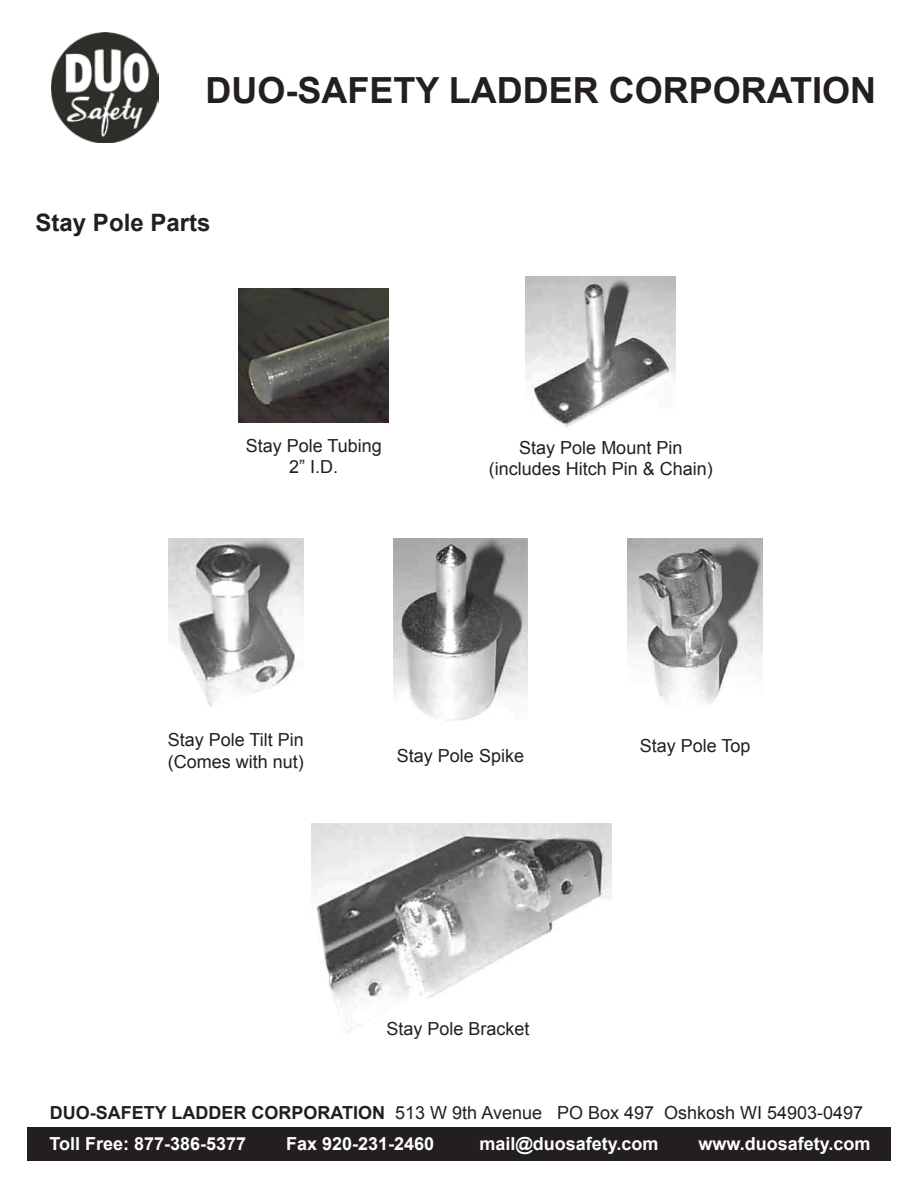
<style>
.page{position:relative;width:918px;height:1188px;background:#fff}
.page>*{position:absolute;margin:0;border:0;box-sizing:border-box;transform-origin:0 0}
.t1{font:700 36px "Arial";color:#231f20}
.t2{font:700 24px "Arial";color:#231f20}
.t3{font:18px/21.6px "Arial";color:#231f20}
.t4{font:700 18px "Arial";color:#fff}
.s1{font-weight:700}
.s2{font-weight:700;color:#fff}
</style>
<div class="page">
<div style="left:27px;top:1127px;width:864px;height:34px;background:#231f20"></div>
<img style="left:51px;top:33px;width:108px;height:109px">
<img style="left:239px;top:289px;width:150px;height:133px">
<img style="left:526px;top:277px;width:150px;height:151px">
<img style="left:168px;top:539px;width:135px;height:168px">
<img style="left:394px;top:539px;width:133px;height:182px">
<img style="left:628px;top:538px;width:135px;height:165px">
<img style="left:311px;top:824px;width:300px;height:209px">
<h1 class="t1" style="left:206px;top:66px;width:672px">DUO-SAFETY LADDER CORPORATION</h1>
<h2 class="t2" style="left:36px;top:206px;width:176px">Stay Pole Parts</h2>
<p class="t3" style="left:246px;top:435px;width:138px;text-align:center">Stay Pole Tubing<br>2” I.D.</p>
<p class="t3" style="left:489px;top:437px;width:226px;text-align:center">Stay Pole Mount Pin (includes Hitch Pin &amp; Chain)</p>
<p class="t3" style="left:168px;top:729px;width:138px">Stay Pole Tilt Pin (Comes with nut)</p>
<p class="t3" style="left:397px;top:746px;width:129px">Stay Pole Spike</p>
<p class="t3" style="left:387px;top:1018px;width:145px">Stay Pole Bracket</p>
<p class="t3" style="left:640px;top:735px;width:112px">Stay Pole Top</p>
<p class="t3" style="left:49px;top:1097px;width:815px;line-height:30.9px"><span class="s1">DUO-SAFETY LADDER CORPORATION</span> 513 W 9th Avenue PO Box 497 Oshkosh WI 54903-0497<br><span class="s2">Toll Free: 877-386-5377</span></p>
<p class="t4" style="left:286px;top:1131px;width:150px">Fax 920-231-2460</p>
<p class="t4" style="left:479px;top:1131px;width:181px">mail@duosafety.com</p>
<p class="t4" style="left:699px;top:1131px;width:174px">www.duosafety.com</p>
</div>
